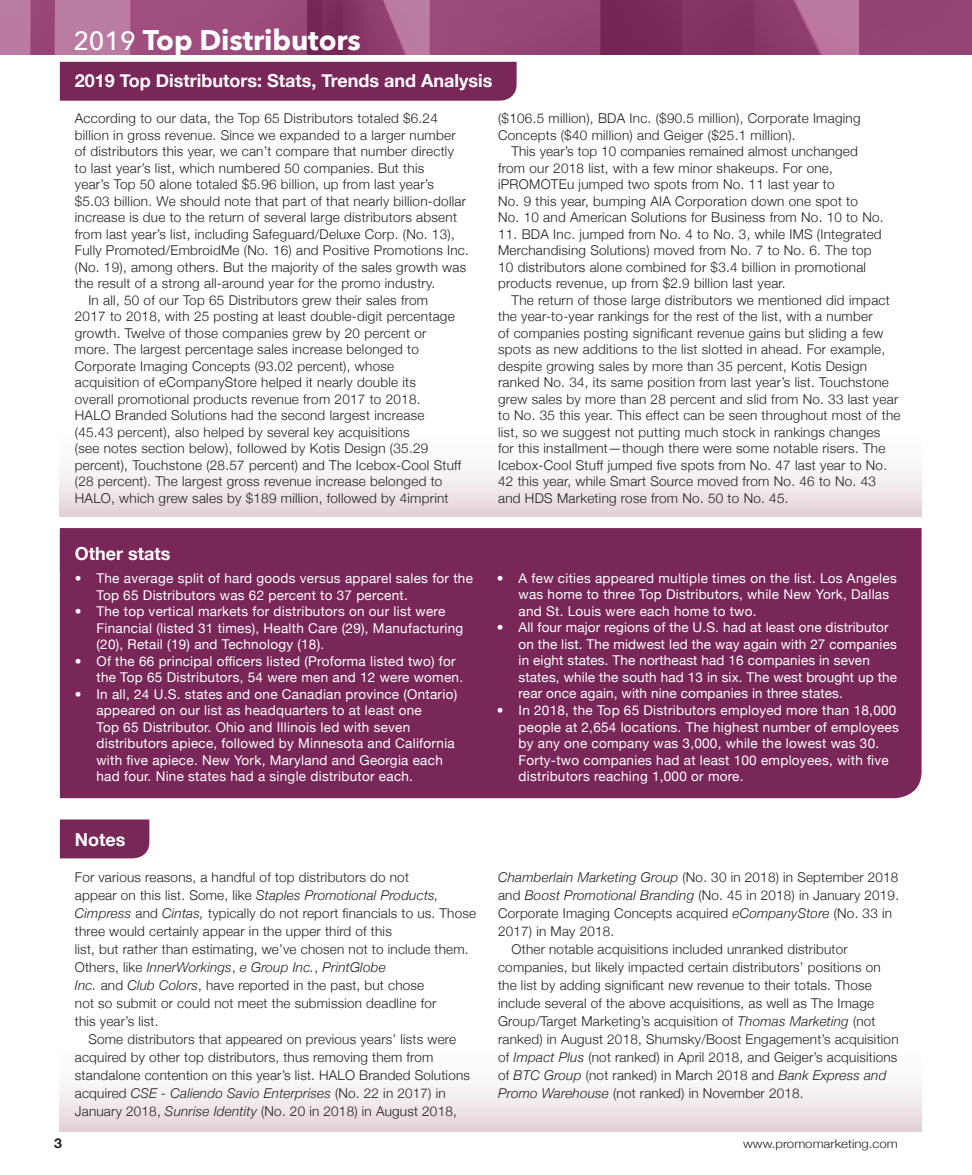
<style>
.page{position:relative;width:972px;height:1175px;background:#fff}
.page>*{position:absolute;margin:0;border:0;box-sizing:border-box;transform-origin:0 0}
.t1{font:700 28.35px "Avenir Next";letter-spacing:-.005em;color:#fff}
.t2{font:700 18px "Helvetica Neue";color:#fff}
.t3{font:300 13.5px/16.5px "Helvetica Neue";letter-spacing:.02em;color:#231f20}
.t4{font:13.5px/16.5px "Helvetica Neue";letter-spacing:.02em;color:#fff}
.t5{font:700 13.5px "Helvetica Neue";color:#231f20;scale:1.05 1}
.t6{font:300 12px "Helvetica Neue";color:#231f20;scale:1.1 1}
.s1{font-weight:500;font-size:26.25px}
.s2{font-style:italic}
</style>
<div class="page">
<svg style="left:60px;top:1087px;width:862px;height:44px"></svg>
<div style="left:60px;top:528px;width:862px;height:270px;background:#782758"></div>
<svg style="left:60px;top:472px;width:862px;height:44px"></svg>
<div style="left:60px;top:819px;width:89px;height:39px;background:#782758"></div>
<div style="left:60px;top:62px;width:457px;height:39px;background:#782758"></div>
<div style="left:60px;top:533px;width:228px;height:39px;background:#782758"></div>
<img style="left:0;top:0;width:972px;height:54px">
<h1 class="t1" style="left:73px;top:16px;width:289px"><span class="s1">2019</span> Top Distributors</h1>
<h2 class="t2" style="left:75px;top:64px;width:419px">2019 Top Distributors: Stats, Trends and Analysis</h2>
<p class="t3" style="left:75px;top:109px;width:365px">According to our data, the Top 65 Distributors totaled $6.24</p>
<p class="t3" style="left:75px;top:126px;width:382px">billion in gross revenue. Since we expanded to a larger number</p>
<p class="t3" style="left:75px;top:142px;width:381px">of distributors this year, we can’t compare that number directly</p>
<p class="t3" style="left:75px;top:159px;width:351px">to last year’s list, which numbered 50 companies. But this</p>
<p class="t3" style="left:75px;top:175px;width:361px">year’s Top 50 alone totaled $5.96 billion, up from last year’s</p>
<p class="t3" style="left:75px;top:192px;width:393px">$5.03 billion. We should note that part of that nearly billion-dollar</p>
<p class="t3" style="left:75px;top:208px;width:384px">increase is due to the return of several large distributors absent</p>
<p class="t3" style="left:75px;top:225px;width:381px">from last year’s list, including Safeguard/Deluxe Corp. (No. 13),</p>
<p class="t3" style="left:75px;top:241px;width:396px">Fully Promoted/EmbroidMe (No. 16) and Positive Promotions Inc.</p>
<p class="t3" style="left:75px;top:258px;width:393px">(No. 19), among others. But the majority of the sales growth was</p>
<p class="t3" style="left:75px;top:274px;width:362px">the result of a strong all-around year for the promo industry.</p>
<p class="t3" style="left:88px;top:291px;width:341px">In all, 50 of our Top 65 Distributors grew their sales from</p>
<p class="t3" style="left:75px;top:307px;width:381px">2017 to 2018, with 25 posting at least double-digit percentage</p>
<p class="t3" style="left:75px;top:324px;width:353px">growth. Twelve of those companies grew by 20 percent or</p>
<p class="t3" style="left:75px;top:340px;width:345px">more. The largest percentage sales increase belonged to</p>
<p class="t3" style="left:75px;top:357px;width:321px">Corporate Imaging Concepts (93.02 percent), whose</p>
<p class="t3" style="left:75px;top:373px;width:343px">acquisition of eCompanyStore helped it nearly double its</p>
<p class="t3" style="left:75px;top:390px;width:347px">overall promotional products revenue from 2017 to 2018.</p>
<p class="t3" style="left:75px;top:406px;width:351px">HALO Branded Solutions had the second largest increase</p>
<p class="t3" style="left:75px;top:423px;width:336px">(45.43 percent), also helped by several key acquisitions</p>
<p class="t3" style="left:75px;top:439px;width:355px">(see notes section below), followed by Kotis Design (35.29</p>
<p class="t3" style="left:75px;top:456px;width:388px">percent), Touchstone (28.57 percent) and The Icebox-Cool Stuff</p>
<p class="t3" style="left:75px;top:472px;width:369px">(28 percent). The largest gross revenue increase belonged to</p>
<p class="t3" style="left:75px;top:489px;width:375px">HALO, which grew sales by $189 million, followed by 4imprint</p>
<h2 class="t2" style="left:75px;top:537px;width:97px">Other stats</h2>
<p class="t4" style="left:96px;top:569px;width:378px;text-indent:-22px">• The average split of hard goods versus apparel sales for the<br>Top 65 Distributors was 62 percent to 37 percent.</p>
<p class="t4" style="left:96px;top:602px;width:368px;text-indent:-22px">• The top vertical markets for distributors on our list were<br>Financial (listed 31 times), Health Care (29), Manufacturing (20), Retail (19) and Technology (18).</p>
<p class="t4" style="left:96px;top:651px;width:368px;text-indent:-22px">• Of the 66 principal officers listed (Proforma listed two) for the Top 65 Distributors, 54 were men and 12 were women.</p>
<p class="t4" style="left:96px;top:684px;width:362px;text-indent:-22px">• In all, 24 U.S. states and one Canadian province (Ontario) appeared on our list as headquarters to at least one<br>Top 65 Distributor. Ohio and Illinois led with seven distributors apiece, followed by Minnesota and California with five apiece. New York, Maryland and Georgia each had four. Nine states had a single distributor each.</p>
<h2 class="t2" style="left:75px;top:823px;width:52px">Notes</h2>
<p class="t3" style="left:75px;top:867px;width:403px;line-height:18px">For various reasons, a handful of top distributors do not<br>appear on this list. Some, like <span class="s2">Staples Promotional Products, Cimpress</span> and <span class="s2">Cintas,</span> typically do not report financials to us. Those three would certainly appear in the upper third of this<br>list, but rather than estimating, we’ve chosen not to include them.<br>Others, like <span class="s2">InnerWorkings</span>, <span class="s2">e Group Inc.</span>, <span class="s2">PrintGlobe<br>Inc.</span> and <span class="s2">Club Colors</span>, have reported in the past, but chose<br>not so submit or could not meet the submission deadline for<br>this year’s list.</p>
<p class="t3" style="left:75px;top:1029px;width:397px;line-height:18px;text-indent:14px">Some distributors that appeared on previous years’ lists were acquired by other top distributors, thus removing them from standalone contention on this year’s list. HALO Branded Solutions acquired <span class="s2">CSE - Caliendo Savio Enterprises</span> (No. 22 in 2017) in January 2018, <span class="s2">Sunrise Identity</span> (No. 20 in 2018) in August 2018,</p>
<p class="t3" style="left:498px;top:109px;width:364px">($106.5 million), BDA Inc. ($90.5 million), Corporate Imaging<br>Concepts ($40 million) and Geiger ($25.1 million).</p>
<p class="t3" style="left:498px;top:142px;width:387px;text-indent:14px">This year’s top 10 companies remained almost unchanged from our 2018 list, with a few minor shakeups. For one, iPROMOTEu jumped two spots from No. 11 last year to<br>No. 9 this year, bumping AIA Corporation down one spot to<br>No. 10 and American Solutions for Business from No. 10 to No.</p>
<p class="t3" style="left:498px;top:225px;width:385px">11. BDA Inc. jumped from No. 4 to No. 3, while IMS (Integrated Merchandising Solutions) moved from No. 7 to No. 6. The top 10 distributors alone combined for $3.4 billion in promotional products revenue, up from $2.9 billion last year.</p>
<p class="t3" style="left:498px;top:291px;width:404px;text-indent:14px">The return of those large distributors we mentioned did impact the year-to-year rankings for the rest of the list, with a number<br>of companies posting significant revenue gains but sliding a few spots as new additions to the list slotted in ahead. For example, despite growing sales by more than 35 percent, Kotis Design ranked No. 34, its same position from last year’s list. Touchstone grew sales by more than 28 percent and slid from No. 33 last year to No. 35 this year. This effect can be seen throughout most of the list, so we suggest not putting much stock in rankings changes<br>for this installment—though there were some notable risers. The Icebox-Cool Stuff jumped five spots from No. 47 last year to No.<br>42 this year, while Smart Source moved from No. 46 to No. 43 and HDS Marketing rose from No. 50 to No. 45.</p>
<p class="t4" style="left:519px;top:569px;width:380px;text-indent:-22px">• A few cities appeared multiple times on the list. Los Angeles was home to three Top Distributors, while New York, Dallas and St. Louis were each home to two.</p>
<p class="t4" style="left:519px;top:618px;width:380px;text-indent:-22px">• All four major regions of the U.S. had at least one distributor on the list. The midwest led the way again with 27 companies in eight states. The northeast had 16 companies in seven states, while the south had 13 in six. The west brought up the rear once again, with nine companies in three states.</p>
<p class="t4" style="left:519px;top:701px;width:382px;text-indent:-22px">• In 2018, the Top 65 Distributors employed more than 18,000 people at 2,654 locations. The highest number of employees by any one company was 3,000, while the lowest was 30.<br>Forty-two companies had at least 100 employees, with five distributors reaching 1,000 or more.</p>
<p class="t3" style="left:498px;top:868px;width:402px"><span class="s2">Chamberlain Marketing Group</span> (No. 30 in 2018) in September 2018</p>
<p class="t3" style="left:498px;top:886px;width:403px">and <span class="s2">Boost Promotional Branding</span> (No. 45 in 2018) in January 2019.</p>
<p class="t3" style="left:498px;top:904px;width:395px">Corporate Imaging Concepts acquired <span class="s2">eCompanyStore</span> (No. 33 in</p>
<p class="t3" style="left:498px;top:922px;width:118px">2017) in May 2018.</p>
<p class="t3" style="left:512px;top:940px;width:338px">Other notable acquisitions included unranked distributor</p>
<p class="t3" style="left:498px;top:958px;width:384px">companies, but likely impacted certain distributors’ positions on</p>
<p class="t3" style="left:498px;top:976px;width:375px">the list by adding significant new revenue to their totals. Those</p>
<p class="t3" style="left:498px;top:994px;width:377px">include several of the above acquisitions, as well as The Image</p>
<p class="t3" style="left:498px;top:1012px;width:379px">Group/Target Marketing’s acquisition of <span class="s2">Thomas Marketing</span> (not</p>
<p class="t3" style="left:498px;top:1030px;width:402px">ranked) in August 2018, Shumsky/Boost Engagement’s acquisition</p>
<p class="t3" style="left:498px;top:1048px;width:401px">of <span class="s2">Impact Plus</span> (not ranked) in April 2018, and Geiger’s acquisitions</p>
<p class="t3" style="left:498px;top:1066px;width:390px">of <span class="s2">BTC Group</span> (not ranked) in March 2018 and <span class="s2">Bank Express and</span></p>
<p class="t3" style="left:498px;top:1084px;width:307px"><span class="s2">Promo Warehouse</span> (not ranked) in November 2018.</p>
<p class="t5" style="left:54px;top:1130px;width:9px">3</p>
<p class="t6" style="left:743px;top:1134px;width:142px">www.promomarketing.com</p>
</div>
